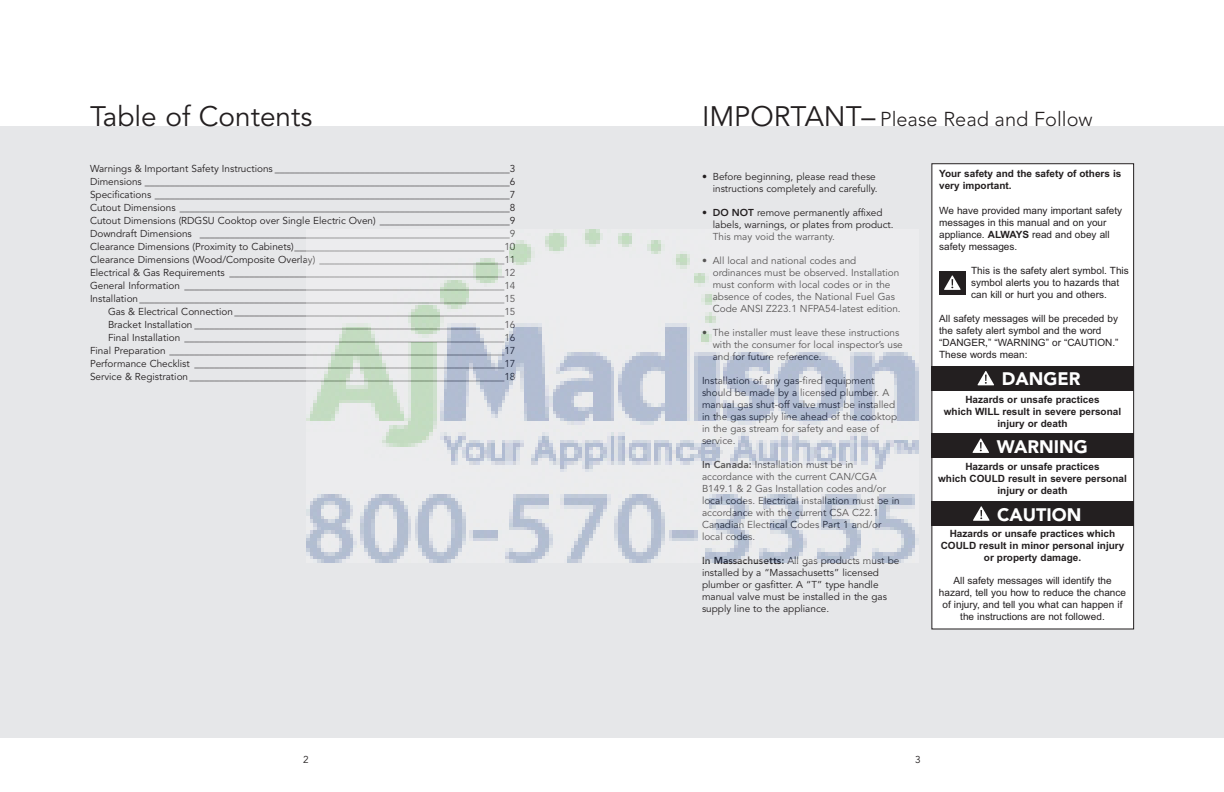
<style>
.page{position:relative;width:1224px;height:792px;background:#fff}
.page>*{position:absolute;margin:0;border:0;box-sizing:border-box;transform-origin:0 0}
.t1{font:28px "Avenir";color:#231f20}
.t2{font:300 20px "Avenir";color:#231f20}
.t3{font:900 18px "Avenir";color:#fff}
.t4{font:10px/12px "Avenir";color:#231f20}
.t5{font:10px/12px "Arial";color:#231f20}
.t6{font:700 10px/12px "Arial";color:#231f20;text-align:center}
.s1{font-weight:400;font-size:28px}
.s2{font-weight:800}
.s3{font-weight:700}
</style>
<div class="page">
<div style="left:594px;top:126px;width:630px;height:612px;background:#e6e7e9"></div>
<div style="left:932px;top:164px;width:202px;height:465px;background:#fff"></div>
<div style="left:932px;top:163px;width:202px;height:466px;border:1px solid #231f20"></div>
<div style="left:940px;top:271px;width:25px;height:24px;background:#231f20"></div>
<svg style="left:944px;top:275px;width:17px;height:15px"></svg>
<div style="left:932px;top:366px;width:202px;height:25px;background:#231f20"></div>
<svg style="left:977px;top:371px;width:17px;height:14px"></svg>
<div style="left:932px;top:433px;width:202px;height:25px;background:#231f20"></div>
<svg style="left:972px;top:438px;width:17px;height:15px"></svg>
<div style="left:931px;top:501px;width:203px;height:25px;background:#231f20"></div>
<svg style="left:973px;top:506px;width:17px;height:15px"></svg>
<div style="left:0;top:126px;width:630px;height:612px;background:#e6e7e9"></div>
<img style="left:306px;top:229px;width:612px;height:334px">
<h1 class="t1" style="left:90px;top:105px;width:224px">Table of Contents</h1>
<p class="t4" style="left:90px;top:163px;width:427px;line-height:13px;text-align:right">Warnings &amp; Important Safety Instructions _______________________________________________3<br>Dimensions _________________________________________________________________________6<br>Specifications _______________________________________________________________________7<br>Cutout Dimensions __________________________________________________________________8<br>Cutout Dimensions (RDGSU Cooktop over Single Electric Oven) __________________________9<br>Downdraft Dimensions ______________________________________________________________9<br>Clearance Dimensions (Proximity to Cabinets)__________________________________________10<br>Clearance Dimensions (Wood/Composite Overlay) _____________________________________11<br>Electrical &amp; Gas Requirements _______________________________________________________12<br>General Information ________________________________________________________________14<br>Installation_________________________________________________________________________15<br>Gas &amp; Electrical Connection ______________________________________________________15<br>Bracket Installation ______________________________________________________________16<br>Final Installation ________________________________________________________________16<br>Final Preparation ___________________________________________________________________17<br>Performance Checklist ______________________________________________________________17<br>Service &amp; Registration_______________________________________________________________18</p>
<p class="t4" style="left:303px;top:754px;width:7px">2</p>
<h1 class="t1" style="left:702px;top:105px;width:161px">IMPORTANT</h1>
<h2 class="t2" style="left:862px;top:111px;width:233px"><span class="s1">–</span> Please Read and Follow</h2>
<p class="t4" style="left:702px;top:171px;width:177px;text-align:right">• Before beginning, please read these instructions completely and carefully.</p>
<p class="t4" style="left:713px;top:207px;width:182px;text-indent:-11px">• <span class="s2">DO NOT</span> remove permanently affixed labels, warnings, or plates from product.<br>This may void the warranty.</p>
<p class="t4" style="left:713px;top:255px;width:189px;text-indent:-11px">• All local and national codes and ordinances must be observed. Installation must conform with local codes or in the absence of codes, the National Fuel Gas Code ANSI Z223.1 NFPA54-latest edition.</p>
<p class="t4" style="left:713px;top:327px;width:192px;text-indent:-11px">• The installer must leave these instructions with the consumer for local inspector’s use and for future reference.</p>
<p class="t4" style="left:702px;top:375px;width:197px">Installation of any gas-fired equipment should be made by a licensed plumber. A manual gas shut-off valve must be installed in the gas supply line ahead of the cooktop in the gas stream for safety and ease of service.</p>
<p class="t4" style="left:702px;top:459px;width:199px"><span class="s2">In Canada:</span> Installation must be in accordance with the current CAN/CGA B149.1 &amp; 2 Gas Installation codes and/or local codes. Electrical installation must be in accordance with the current CSA C22.1<br>Canadian Electrical Codes Part 1 and/or local codes.</p>
<p class="t4" style="left:702px;top:555px;width:199px"><span class="s2">In Massachusetts:</span> All gas products must be installed by a “Massachusetts” licensed plumber or gasfitter. A “T” type handle manual valve must be installed in the gas supply line to the appliance.</p>
<p class="t6" style="left:939px;top:168px;width:184px;line-height:12.3px;text-align:left">Your safety and the safety of others is very important.</p>
<p class="t5" style="left:939px;top:204px;width:184px">We have provided many important safety messages in this manual and on your appliance. <span class="s3">ALWAYS</span> read and obey all safety messages.</p>
<p class="t5" style="left:971px;top:264px;width:159px">This is the safety alert symbol. This symbol alerts you to hazards that can kill or hurt you and others.</p>
<p class="t5" style="left:939px;top:312px;width:181px">All safety messages will be preceded by the safety alert symbol and the word “DANGER,” “WARNING” or “CAUTION.”<br>These words mean:</p>
<p class="t6" style="left:944px;top:394px;width:179px">Hazards or unsafe practices<br>which WILL result in severe personal injury or death</p>
<h3 class="t3" style="left:1002px;top:372px;width:80px">DANGER</h3>
<h3 class="t3" style="left:997px;top:439px;width:93px">WARNING</h3>
<p class="t6" style="left:938px;top:461px;width:190px">Hazards or unsafe practices<br>which COULD result in severe personal injury or death</p>
<p class="t6" style="left:941px;top:528px;width:185px">Hazards or unsafe practices which<br>COULD result in minor personal injury or property damage.</p>
<p class="t5" style="left:939px;top:575px;width:189px;text-align:center">All safety messages will identify the hazard, tell you how to reduce the chance of injury, and tell you what can happen if the instructions are not followed.</p>
<h3 class="t3" style="left:997px;top:507px;width:86px">CAUTION</h3>
<p class="t4" style="left:915px;top:754px;width:7px">3</p>
</div>
